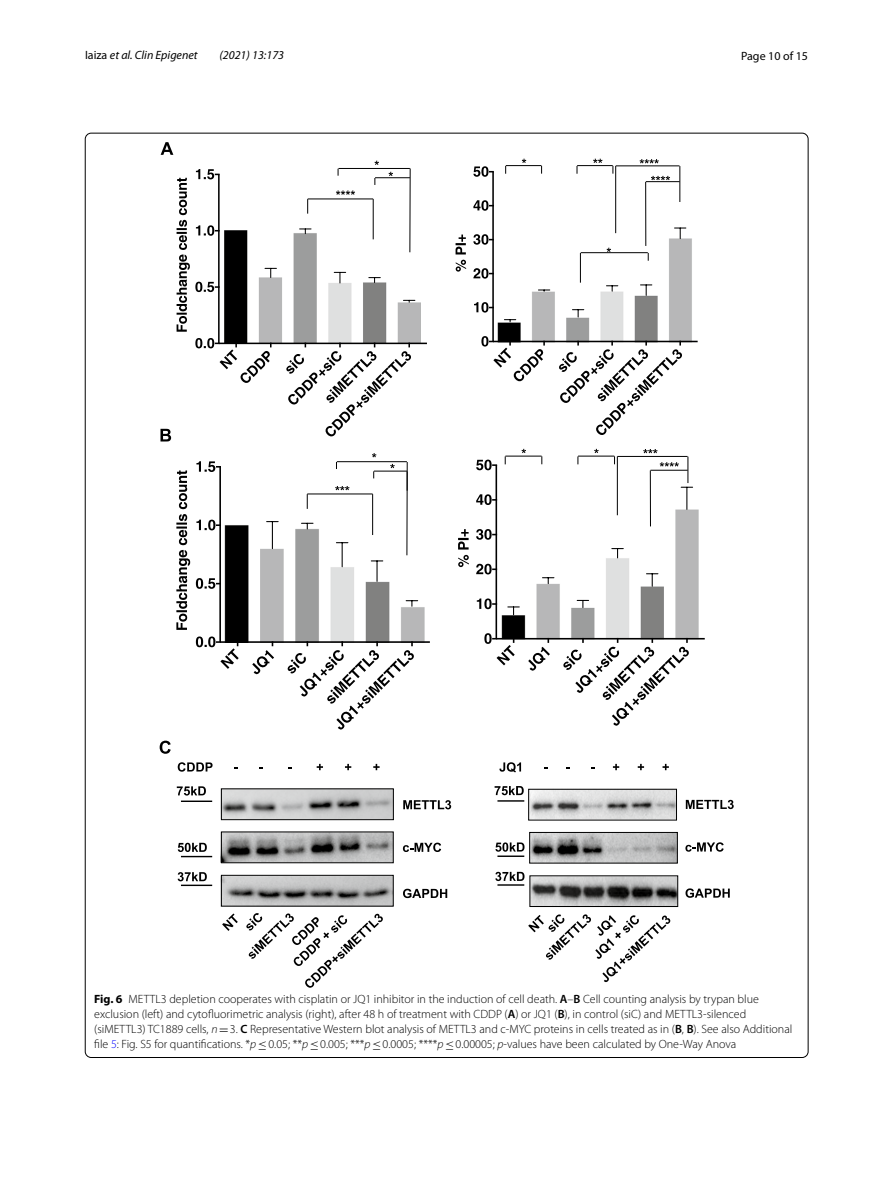
<style>
.page{position:relative;width:893px;height:1187px;background:#fff}
.page>*{position:absolute;margin:0;border:0;box-sizing:border-box;transform-origin:0 0}
.t1{font:300 12px/15px "Myriad Pro";color:#000}
.t2{font:italic 12px "Myriad Pro";color:#000}
.t3{font:12px "Myriad Pro";color:#000}
.s1{font-style:normal}
.s2{font-weight:700}
.s3{font-weight:600}
.s4{font-style:italic}
.s5{font-family:"MTSY";font-weight:400}
.s6{color:#00f}
</style>
<div class="page">
<img style="left:528px;top:790px;width:151px;height:117px">
<img style="left:224px;top:230px;width:197px;height:112px">
<img style="left:220px;top:466px;width:205px;height:175px">
<img style="left:497px;top:465px;width:208px;height:173px">
<img style="left:497px;top:172px;width:201px;height:169px">
<svg style="left:265px;top:268px;width:11px;height:9px"></svg>
<svg style="left:300px;top:228px;width:11px;height:6px"></svg>
<svg style="left:334px;top:272px;width:12px;height:11px"></svg>
<svg style="left:369px;top:277px;width:11px;height:5px"></svg>
<svg style="left:403px;top:300px;width:12px;height:2px"></svg>
<hr style="left:219px;top:342px;width:208px;height:2px;background:#000">
<svg style="left:286px;top:344px;width:125px;height:93px"></svg>
<hr style="left:218px;top:174px;width:2px;height:169px;background:#000">
<svg style="left:195px;top:338px;width:77px;height:45px"></svg>
<svg style="left:177px;top:169px;width:42px;height:163px"></svg>
<hr style="left:308px;top:199px;width:65px;height:1px;background:#000">
<svg style="left:307px;top:199px;width:1px;height:15px"></svg>
<hr style="left:373px;top:199px;width:1px;height:40px;background:#000">
<svg style="left:336px;top:190px;width:19px;height:5px"></svg>
<hr style="left:338px;top:168px;width:72px;height:1px;background:#000">
<hr style="left:410px;top:168px;width:1px;height:84px;background:#000">
<svg style="left:374px;top:161px;width:5px;height:4px"></svg>
<hr style="left:375px;top:177px;width:35px;height:1px;background:#000">
<svg style="left:389px;top:172px;width:4px;height:4px"></svg>
<div style="left:529px;top:832px;width:149px;height:31px;border:1px solid #000"></div>
<div style="left:528px;top:788px;width:149px;height:32px;border:1px solid #000"></div>
<svg style="left:685px;top:888px;width:45px;height:9px"></svg>
<svg style="left:686px;top:799px;width:48px;height:10px"></svg>
<svg style="left:685px;top:842px;width:39px;height:9px"></svg>
<svg style="left:499px;top:762px;width:22px;height:10px"></svg>
<svg style="left:613px;top:763px;width:56px;height:7px"></svg>
<svg style="left:495px;top:871px;width:29px;height:14px"></svg>
<svg style="left:495px;top:786px;width:29px;height:15px"></svg>
<svg style="left:495px;top:842px;width:29px;height:14px"></svg>
<svg style="left:221px;top:788px;width:173px;height:118px"></svg>
<svg style="left:178px;top:762px;width:35px;height:9px"></svg>
<svg style="left:317px;top:763px;width:63px;height:7px"></svg>
<hr style="left:181px;top:884px;width:31px;height:2px;background:#000">
<svg style="left:178px;top:872px;width:29px;height:9px"></svg>
<hr style="left:181px;top:800px;width:31px;height:2px;background:#000">
<svg style="left:177px;top:786px;width:29px;height:9px"></svg>
<hr style="left:181px;top:855px;width:31px;height:2px;background:#000">
<svg style="left:178px;top:842px;width:29px;height:10px"></svg>
<svg style="left:403px;top:888px;width:44px;height:10px"></svg>
<svg style="left:403px;top:800px;width:48px;height:9px"></svg>
<svg style="left:403px;top:842px;width:38px;height:10px"></svg>
<svg style="left:160px;top:429px;width:11px;height:12px"></svg>
<svg style="left:160px;top:740px;width:11px;height:13px"></svg>
<svg style="left:267px;top:521px;width:11px;height:27px"></svg>
<svg style="left:302px;top:522px;width:11px;height:7px"></svg>
<svg style="left:336px;top:542px;width:12px;height:24px"></svg>
<hr style="left:376px;top:561px;width:2px;height:20px;background:#000">
<svg style="left:371px;top:560px;width:12px;height:1px"></svg>
<svg style="left:406px;top:600px;width:12px;height:6px"></svg>
<hr style="left:220px;top:641px;width:210px;height:1px;background:#000">
<svg style="left:252px;top:642px;width:22px;height:33px"></svg>
<svg style="left:287px;top:642px;width:127px;height:88px"></svg>
<hr style="left:219px;top:467px;width:2px;height:175px;background:#000">
<svg style="left:196px;top:636px;width:43px;height:33px"></svg>
<svg style="left:196px;top:578px;width:24px;height:10px"></svg>
<svg style="left:196px;top:519px;width:24px;height:11px"></svg>
<svg style="left:196px;top:461px;width:24px;height:11px"></svg>
<svg style="left:176px;top:470px;width:14px;height:160px"></svg>
<hr style="left:337px;top:461px;width:70px;height:1px;background:#000">
<hr style="left:407px;top:462px;width:1px;height:93px;background:#000">
<svg style="left:372px;top:453px;width:4px;height:4px"></svg>
<hr style="left:307px;top:493px;width:66px;height:1px;background:#000">
<svg style="left:307px;top:494px;width:1px;height:15px"></svg>
<hr style="left:372px;top:494px;width:1px;height:41px;background:#000">
<svg style="left:335px;top:486px;width:14px;height:4px"></svg>
<hr style="left:374px;top:471px;width:33px;height:1px;background:#000">
<svg style="left:407px;top:471px;width:1px;height:19px"></svg>
<svg style="left:390px;top:464px;width:5px;height:4px"></svg>
<svg style="left:508px;top:606px;width:11px;height:8px"></svg>
<svg style="left:542px;top:577px;width:12px;height:6px"></svg>
<svg style="left:577px;top:600px;width:12px;height:7px"></svg>
<svg style="left:612px;top:548px;width:11px;height:10px"></svg>
<svg style="left:646px;top:573px;width:12px;height:13px"></svg>
<hr style="left:496px;top:638px;width:209px;height:1px;background:#000">
<svg style="left:528px;top:639px;width:22px;height:32px"></svg>
<svg style="left:563px;top:639px;width:126px;height:87px"></svg>
<hr style="left:495px;top:465px;width:2px;height:173px;background:#000">
<svg style="left:484px;top:633px;width:31px;height:32px"></svg>
<svg style="left:477px;top:598px;width:19px;height:11px"></svg>
<svg style="left:476px;top:563px;width:20px;height:11px"></svg>
<svg style="left:476px;top:529px;width:20px;height:10px"></svg>
<svg style="left:476px;top:494px;width:20px;height:11px"></svg>
<svg style="left:476px;top:459px;width:20px;height:11px"></svg>
<svg style="left:458px;top:529px;width:11px;height:38px"></svg>
<hr style="left:505px;top:456px;width:37px;height:1px;background:#000">
<svg style="left:521px;top:449px;width:5px;height:4px"></svg>
<hr style="left:650px;top:470px;width:1px;height:56px;background:#000">
<hr style="left:617px;top:456px;width:70px;height:1px;background:#000">
<hr style="left:617px;top:456px;width:1px;height:59px;background:#000">
<svg style="left:643px;top:449px;width:50px;height:60px"></svg>
<hr style="left:578px;top:456px;width:36px;height:1px;background:#000">
<svg style="left:594px;top:449px;width:5px;height:4px"></svg>
<svg style="left:161px;top:142px;width:12px;height:13px"></svg>
<svg style="left:504px;top:319px;width:12px;height:3px"></svg>
<svg style="left:538px;top:289px;width:12px;height:2px"></svg>
<svg style="left:572px;top:309px;width:12px;height:8px"></svg>
<svg style="left:606px;top:285px;width:12px;height:6px"></svg>
<svg style="left:640px;top:284px;width:12px;height:11px"></svg>
<svg style="left:674px;top:227px;width:12px;height:11px"></svg>
<hr style="left:493px;top:341px;width:205px;height:1px;background:#000">
<svg style="left:558px;top:342px;width:124px;height:93px"></svg>
<hr style="left:492px;top:172px;width:2px;height:169px;background:#000">
<svg style="left:481px;top:336px;width:64px;height:46px"></svg>
<svg style="left:474px;top:302px;width:19px;height:10px"></svg>
<svg style="left:473px;top:268px;width:20px;height:10px"></svg>
<svg style="left:473px;top:234px;width:20px;height:11px"></svg>
<svg style="left:473px;top:200px;width:20px;height:11px"></svg>
<svg style="left:473px;top:166px;width:20px;height:11px"></svg>
<svg style="left:456px;top:234px;width:10px;height:37px"></svg>
<hr style="left:506px;top:165px;width:35px;height:1px;background:#000">
<svg style="left:522px;top:159px;width:4px;height:4px"></svg>
<hr style="left:646px;top:181px;width:34px;height:1px;background:#000">
<hr style="left:645px;top:182px;width:1px;height:64px;background:#000">
<svg style="left:651px;top:176px;width:19px;height:4px"></svg>
<hr style="left:616px;top:166px;width:63px;height:1px;background:#000">
<hr style="left:680px;top:166px;width:1px;height:36px;background:#000">
<hr style="left:615px;top:166px;width:1px;height:67px;background:#000">
<svg style="left:640px;top:159px;width:19px;height:4px"></svg>
<hr style="left:577px;top:165px;width:36px;height:1px;background:#000">
<svg style="left:593px;top:159px;width:9px;height:4px"></svg>
<hr style="left:581px;top:252px;width:67px;height:1px;background:#000">
<svg style="left:580px;top:253px;width:1px;height:29px"></svg>
<svg style="left:607px;top:248px;width:4px;height:4px"></svg>
<svg style="left:222px;top:913px;width:16px;height:17px"></svg>
<svg style="left:246px;top:913px;width:137px;height:74px"></svg>
<svg style="left:528px;top:914px;width:142px;height:68px"></svg>
<p class="t2" style="left:85px;top:48px;width:114px"><span class="s1">Iaiza</span> et al. Clin Epigenet</p>
<p class="t2" style="left:219px;top:48px;width:66px">(2021) 13:173</p>
<p class="t3" style="left:741px;top:48px;width:68px">Page 10 of 15</p>
<p class="t1" style="left:94px;top:991px;width:700px"><span class="s2">Fig. 6</span> METTL3 depletion cooperates with cisplatin or JQ1 inhibitor in the induction of cell death. <span class="s3">A</span>–<span class="s3">B</span> Cell counting analysis by trypan blue exclusion (left) and cytofluorimetric analysis (right), after 48 h of treatment with CDDP (<span class="s3">A</span>) or JQ1 (<span class="s3">B</span>), in control (siC) and METTL3-silenced (siMETTL3) TC1889 cells, <span class="s4">n</span><span class="s5">=</span>3. <span class="s3">C</span> Representative Western blot analysis of METTL3 and c-MYC proteins in cells treated as in (<span class="s3">B</span>, <span class="s3">B</span>). See also Additional file <span class="s6">5</span>: Fig. S5 for quantifications. *<span class="s4">p</span><span class="s5">≤</span>0.05; **<span class="s4">p</span><span class="s5">≤</span>0.005; ***<span class="s4">p</span><span class="s5">≤</span>0.0005; ****<span class="s4">p</span><span class="s5">≤</span>0.00005; <span class="s4">p</span>-values have been calculated by One-Way Anova</p>
</div>
